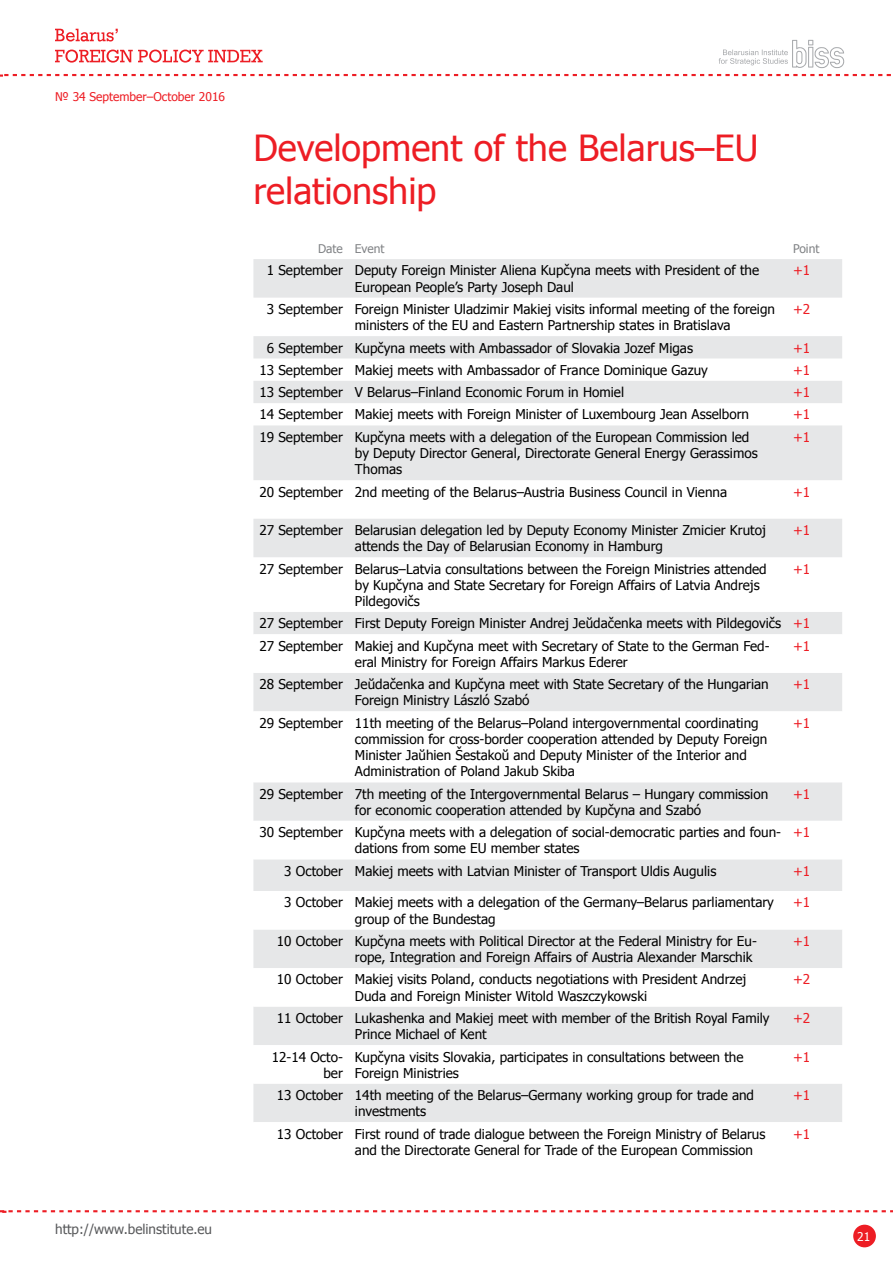
<style>
.page{position:relative;width:893px;height:1263px;background:#fff}
.page>*{position:absolute;margin:0;border:0;box-sizing:border-box;transform-origin:0 0}
.t1{font:36px/43.2px "Tahoma";color:#ed1d24}
.t2{font:13.5px/16.2px "Tahoma";color:#000}
.t3{font:13.5px "Tahoma";color:#ed1d24}
.t4{font:13.5px "Tahoma";color:#58595b}
.t5{font:12px "Tahoma";color:#ed1d24}
.t6{font:12px "Tahoma";color:#808285}
.t7{font:12px "Tahoma";color:#fff}
.s1{color:#ed1d24}
</style>
<div class="page">
<div style="left:853px;top:1225px;width:23px;height:22px;background:#ed1d24;border-radius:50%"></div>
<svg style="left:0;top:1210px;width:893px;height:3px"></svg>
<svg style="left:0;top:74px;width:891px;height:3px"></svg>
<svg style="left:719px;top:40px;width:125px;height:28px"></svg>
<svg style="left:55px;top:29px;width:63px;height:13px"></svg>
<svg style="left:55px;top:50px;width:208px;height:13px"></svg>
<svg style="left:253px;top:259px;width:589px;height:375px;fill:#e6e7e8"></svg>
<svg style="left:253px;top:673px;width:589px;height:449px"></svg>
<p class="t5" style="left:55px;top:88px;width:171px">№ 34 September–October 2016</p>
<p class="t4" style="left:55px;top:1220px;width:159px">http://www.belinstitute.eu</p>
<h1 class="t1" style="left:253px;top:124px;width:506px">Development of the Belarus–EU relationship</h1>
<p class="t6" style="left:318px;top:241px;width:68px">Date Event</p>
<p class="t6" style="left:793px;top:241px;width:28px">Point</p>
<p class="t2" style="left:355px;top:262px;width:406px;text-indent:-88px">1 September Deputy Foreign Minister Aliena Kupčyna meets with President of the<br>European People’s Party Joseph Daul</p>
<p class="t3" style="left:793px;top:261px;width:19px">+1</p>
<p class="t2" style="left:355px;top:300px;width:422px;text-indent:-88px">3 September Foreign Minister Uladzimir Makiej visits informal meeting of the foreign ministers of the EU and Eastern Partnership states in Bratislava</p>
<p class="t3" style="left:793px;top:300px;width:19px">+2</p>
<p class="t2" style="left:267px;top:339px;width:428px">6 September Kupčyna meets with Ambassador of Slovakia Jozef Migas</p>
<p class="t3" style="left:793px;top:338px;width:19px">+1</p>
<p class="t2" style="left:259px;top:361px;width:450px">13 September Makiej meets with Ambassador of France Dominique Gazuy</p>
<p class="t3" style="left:793px;top:361px;width:19px">+1</p>
<p class="t2" style="left:259px;top:383px;width:366px">13 September V Belarus–Finland Economic Forum in Homiel</p>
<p class="t3" style="left:793px;top:383px;width:19px">+1</p>
<p class="t2" style="left:259px;top:406px;width:491px">14 September Makiej meets with Foreign Minister of Luxembourg Jean Asselborn</p>
<p class="t3" style="left:793px;top:405px;width:19px">+1</p>
<p class="t2" style="left:355px;top:428px;width:404px;text-indent:-95px">19 September Kupčyna meets with a delegation of the European Commission led by Deputy Director General, Directorate General Energy Gerassimos<br>Thomas</p>
<p class="t3" style="left:793px;top:428px;width:19px">+1</p>
<p class="t2" style="left:259px;top:483px;width:469px">20 September 2nd meeting of the Belarus–Austria Business Council in Vienna</p>
<p class="t3" style="left:793px;top:483px;width:19px">+1</p>
<p class="t2" style="left:259px;top:521px;width:508px;text-align:center">27 September Belarusian delegation led by Deputy Economy Minister Zmicier Krutoj attends the Day of Belarusian Economy in Hamburg</p>
<p class="t3" style="left:793px;top:521px;width:19px">+1</p>
<p class="t2" style="left:355px;top:560px;width:413px;text-indent:-95px">27 September Belarus–Latvia consultations between the Foreign Ministries attended by Kupčyna and State Secretary for Foreign Affairs of Latvia Andrejs<br>Pildegovičs</p>
<p class="t3" style="left:793px;top:560px;width:19px">+1</p>
<p class="t2" style="left:259px;top:612px;width:552px;line-height:22.4px">27 September First Deputy Foreign Minister Andrej Jeŭdačenka meets with Pildegovičs <span class="s1">+1<br></span>27 September Makiej and Kupčyna meet with Secretary of State to the German Fed-</p>
<p class="t2" style="left:355px;top:653px;width:274px">eral Ministry for Foreign Affairs Markus Ederer</p>
<p class="t3" style="left:793px;top:637px;width:19px">+1</p>
<p class="t2" style="left:355px;top:676px;width:415px;text-indent:-95px">28 September Jeŭdačenka and Kupčyna meet with State Secretary of the Hungarian<br>Foreign Ministry László Szabó</p>
<p class="t3" style="left:793px;top:675px;width:19px">+1</p>
<p class="t2" style="left:355px;top:714px;width:414px;text-indent:-95px">29 September 11th meeting of the Belarus–Poland intergovernmental coordinating commission for cross-border cooperation attended by Deputy Foreign Minister Jaŭhien Šestakoŭ and Deputy Minister of the Interior and Administration of Poland Jakub Skiba</p>
<p class="t3" style="left:793px;top:714px;width:19px">+1</p>
<p class="t2" style="left:355px;top:785px;width:415px;text-indent:-95px">29 September 7th meeting of the Intergovernmental Belarus – Hungary commission for economic cooperation attended by Kupčyna and Szabó</p>
<p class="t3" style="left:793px;top:785px;width:19px">+1</p>
<p class="t2" style="left:355px;top:824px;width:428px;text-indent:-95px">30 September Kupčyna meets with a delegation of social-democratic parties and foun&shy;dations from some EU member states</p>
<p class="t3" style="left:793px;top:823px;width:19px">+1</p>
<p class="t2" style="left:284px;top:862px;width:434px">3 October Makiej meets with Latvian Minister of Transport Uldis Augulis</p>
<p class="t3" style="left:793px;top:862px;width:19px">+1</p>
<p class="t2" style="left:355px;top:894px;width:421px;text-indent:-71px">3 October Makiej meets with a delegation of the Germany–Belarus parliamentary group of the Bundestag</p>
<p class="t3" style="left:793px;top:893px;width:19px">+1</p>
<p class="t2" style="left:355px;top:932px;width:403px;text-indent:-78px">10 October Kupčyna meets with Political Director at the Federal Ministry for Eu&shy;rope, Integration and Foreign Affairs of Austria Alexander Marschik</p>
<p class="t3" style="left:793px;top:932px;width:19px">+1</p>
<p class="t2" style="left:355px;top:971px;width:393px;text-indent:-78px">10 October Makiej visits Poland, conducts negotiations with President Andrzej<br>Duda and Foreign Minister Witold Waszczykowski</p>
<p class="t3" style="left:793px;top:970px;width:19px">+2</p>
<p class="t2" style="left:355px;top:1009px;width:416px;text-indent:-78px">11 October Lukashenka and Makiej meet with member of the British Royal Family<br>Prince Michael of Kent</p>
<p class="t3" style="left:793px;top:1009px;width:19px">+2</p>
<p class="t2" style="left:272px;top:1048px;width:73px;text-align:right">12-14 Octo&shy;ber</p>
<p class="t2" style="left:355px;top:1048px;width:390px">Kupčyna visits Slovakia, participates in consultations between the<br>Foreign Ministries</p>
<p class="t3" style="left:793px;top:1047px;width:19px">+1</p>
<p class="t2" style="left:355px;top:1086px;width:401px;text-indent:-78px">13 October 14th meeting of the Belarus–Germany working group for trade and investments</p>
<p class="t3" style="left:793px;top:1086px;width:19px">+1</p>
<p class="t2" style="left:355px;top:1125px;width:412px;text-indent:-78px">13 October First round of trade dialogue between the Foreign Ministry of Belarus and the Directorate General for Trade of the European Commission</p>
<p class="t3" style="left:793px;top:1125px;width:19px">+1</p>
<p class="t7" style="left:857px;top:1229px;width:15px">21</p>
</div>
